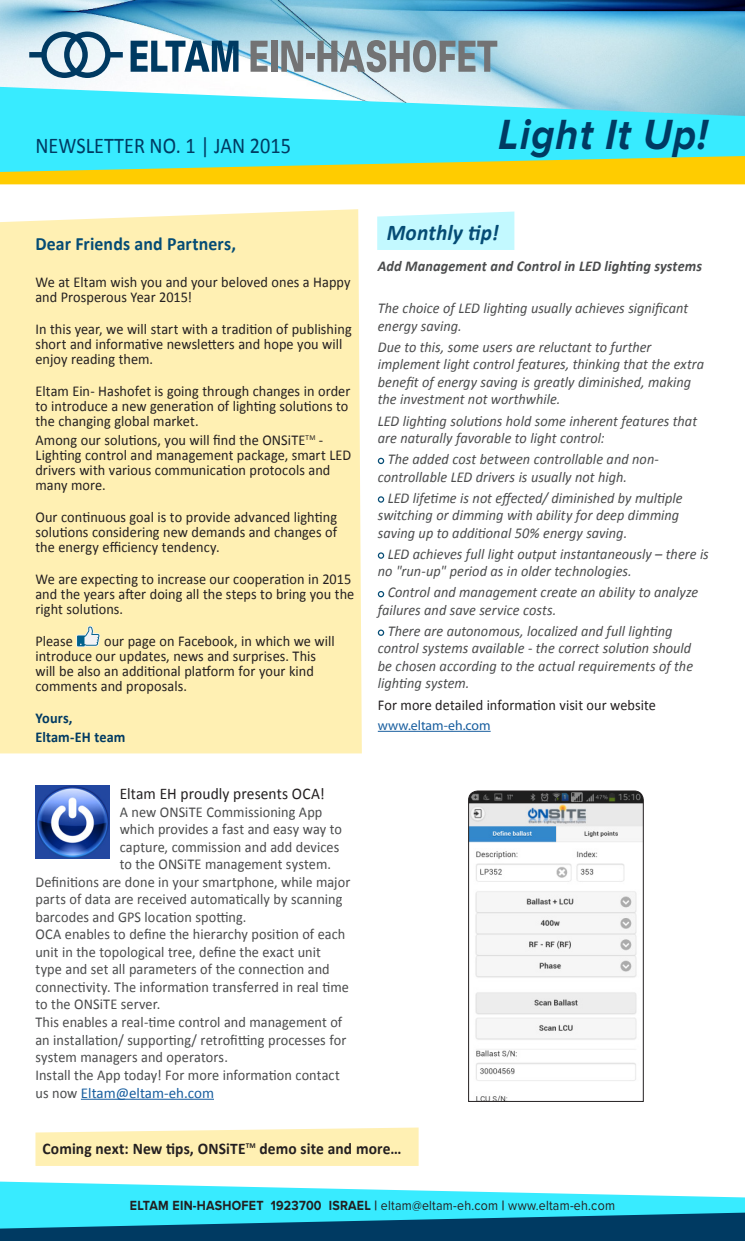
<style>
.page{position:relative;width:745px;height:1241px;background:#fff}
.page>*{position:absolute;margin:0;border:0;box-sizing:border-box;transform-origin:0 0}
.t1{font:italic 700 43.75px "Proxima Nova";letter-spacing:.03em;color:#003a62;scale:.9 1}
.t2{font:22.5px "Calibri";color:#003a62;scale:.9 1}
.Bullets{font:italic 700 22.5px "Calibri";letter-spacing:.005em;color:#054c75;scale:.95 1}
.Bullets-2{font:700 18.75px "Calibri";letter-spacing:.005em;color:#054c75;scale:.95 1}
.t3{font:700 16.25px "Calibri";letter-spacing:.01em;color:#231f20;scale:.95 1}
.t4{font:16.25px "Calibri";letter-spacing:.005em;color:#231f20;scale:.95 1}
.Bullets-3{font:15px/15px "Calibri";letter-spacing:.005em;color:#231f20;scale:.95 1}
.Bullets-4{font:italic 15px/17.5px "Calibri";letter-spacing:.005em;color:#4b4c4d;scale:.95 1}
.t5{font:15px/17.5px "Calibri";letter-spacing:.005em;color:#4b4c4d;scale:.95 1}
.Bullets-5{font:italic 700 15px "Calibri";letter-spacing:.01em;color:#4b4c4d;scale:.95 1}
.Bullets-6{font:700 15px "Calibri";letter-spacing:.005em;color:#003a62;scale:.95 1}
.t6{font:13.75px "Proxima Nova";letter-spacing:.02em;color:#231f20;scale:.9 1}
.t7{font:700 13.75px "Proxima Nova";letter-spacing:.02em;color:#231f20;scale:.9 1}
.Bullets-7{font:13.75px "Myriad Pro";color:#175d9e}
.s1{color:#175d9e}
.s2{font-weight:700}
</style>
<div class="page">
<div style="left:0;top:209px;width:361px;height:544px;background:#fff0b3"></div>
<svg style="left:377px;top:211px;width:137px;height:39px;background:#c7f9ff"></svg>
<svg style="left:35px;top:1127px;width:383px;height:38px;background:#fff1b9"></svg>
<img style="left:0;top:0;width:744px;height:87px">
<svg style="left:0;top:87px;width:744px;height:69px;background:#54e8fa"></svg>
<svg style="left:29px;top:32px;width:94px;height:46px"></svg>
<svg style="left:130px;top:41px;width:108px;height:31px"></svg>
<svg style="left:250px;top:41px;width:17px;height:31px"></svg>
<div style="left:271px;top:41px;width:6px;height:31px;background:#737374"></div>
<svg style="left:281px;top:41px;width:22px;height:31px"></svg>
<div style="left:306px;top:53px;width:8px;height:5px;background:#737374"></div>
<svg style="left:317px;top:40px;width:180px;height:32px;background:#93a3aa"></svg>
<hr style="left:377px;top:730px;width:113px;height:1px;background:#175d9e">
<div style="left:377px;top:457px;width:7px;height:7px;border:1px solid #054c75;border-radius:50%"></div>
<div style="left:377px;top:496px;width:7px;height:6px;border:1px solid #054c75;border-radius:50%"></div>
<div style="left:377px;top:552px;width:7px;height:6px;border:1px solid #054c75;border-radius:50%"></div>
<div style="left:377px;top:591px;width:7px;height:6px;border:1px solid #054c75;border-radius:50%"></div>
<div style="left:377px;top:629px;width:7px;height:6px;border:1px solid #054c75;border-radius:50%"></div>
<svg style="left:0;top:156px;width:744px;height:28px;background:#c6d448"></svg>
<svg style="left:0;top:1181px;width:744px;height:59px;background:#42b3cb"></svg>
<hr style="left:81px;top:1098px;width:133px;height:1px;background:#175d9e">
<svg style="left:468px;top:790px;width:175px;height:311px"></svg>
<svg style="left:76px;top:625px;width:24px;height:22px"></svg>
<img style="left:35px;top:785px;width:74px;height:73px">
<p class="t2" style="left:35px;top:130px;width:285px">NEWSLETTER NO 1. | JAN 2015</p>
<p class="t1" style="left:498px;top:110px;width:234px">Light It Up!</p>
<p class="Bullets-2" style="left:35px;top:230px;width:212px">Dear Friends and Partners,</p>
<p class="Bullets-3" style="left:35px;top:274px;width:333px">We at Eltam wish you and your beloved ones a Happy and Prosperous Year 2015!</p>
<p class="Bullets-3" style="left:35px;top:321px;width:334px">In this year, we will start with a tradition of publishing short and informative newsletters and hope you will enjoy reading them.</p>
<p class="Bullets-3" style="left:35px;top:383px;width:333px">Eltam Ein- Hashofet is going through changes in order to introduce a new generation of lighting solutions to the changing global market.</p>
<p class="Bullets-3" style="left:35px;top:432px;width:333px">Among our solutions, you will find the ONSiTE<sup>TM</sup> - Lighting control and management package, smart LED drivers with various communication protocols and many more.</p>
<p class="Bullets-3" style="left:35px;top:509px;width:319px;text-align:justify">Our continuous goal is to provide advanced lighting solutions considering new demands and changes of the energy efficiency tendency.</p>
<p class="Bullets-3" style="left:35px;top:571px;width:337px">We are expecting to increase our cooperation in 2015 and the years after doing all the steps to bring you the right solutions.</p>
<p class="Bullets-3" style="left:104px;top:633px;width:244px">our page on Facebook in, which we will</p>
<p class="Bullets-3" style="left:35px;top:633px;width:297px">Please<br>introduce our updates, news and surprises. This will be also an additional platform for your kind comments and proposals.</p>
<p class="Bullets-6" style="left:35px;top:707px;width:41px">Yours,</p>
<p class="Bullets-6" style="left:35px;top:726px;width:96px">Eltam-EH team</p>
<p class="t4" style="left:120px;top:782px;width:217px">Eltam EH proudly presents OCA!</p>
<p class="t5" style="left:120px;top:802px;width:235px">A new ONSiTE Commissioning App which provides a fast and easy way to capture, commission and add devices to the ONSiTE management system.</p>
<p class="t5" style="left:35px;top:872px;width:333px">Definitions are done in your smartphone, while major parts of data are received automatically by scanning barcodes and GPS location spotting.</p>
<p class="t5" style="left:35px;top:925px;width:331px">OCA enables to define the hierarchy position of each unit in the topological tree, define the exact unit type and set all parameters of the connection and connectivity. The information transferred in real time to the ONSiTE server.</p>
<p class="t5" style="left:35px;top:1012px;width:328px">This enables a real-time control and management of an installation/ supporting/ retrofitting processes for system managers and operators.</p>
<p class="t5" style="left:35px;top:1064px;width:322px;line-height:18px">Install the App today! For more information contact us now <span class="s1">Eltam@eltam-eh.com</span></p>
<p class="Bullets" style="left:386px;top:217px;width:119px">Monthly tip!</p>
<p class="Bullets-5" style="left:377px;top:256px;width:342px">Add Management and Control in LED lighting systems</p>
<p class="Bullets-4" style="left:377px;top:299px;width:328px">The choice of LED lighting usually achieves significant energy saving.</p>
<p class="Bullets-4" style="left:377px;top:337px;width:345px">Due to this, some users are reluctant to further implement light control features, thinking that the extra benefit of energy saving is greatly diminished, making the investment not worthwhile.</p>
<p class="Bullets-4" style="left:377px;top:411px;width:337px">LED lighting solutions hold some inherent features that are naturally favorable to light control:</p>
<p class="Bullets-4" style="left:377px;top:467px;width:264px">controllable LED drivers is usually not high.</p>
<p class="Bullets-4" style="left:387px;top:449px;width:287px">The added cost between controllable and non-</p>
<p class="Bullets-4" style="left:377px;top:488px;width:322px;text-indent:10px">LED lifetime is not effected/ diminished by multiple switching or dimming with ability for deep dimming saving up to additional 50% energy saving.</p>
<p class="Bullets-4" style="left:377px;top:544px;width:350px;text-indent:10px">LED achieves full light output instantaneously – there is no "run-up" period as in older technologies.</p>
<p class="Bullets-4" style="left:377px;top:583px;width:339px;text-indent:10px">Control and management create an ability to analyze failures and save service costs.</p>
<p class="Bullets-4" style="left:377px;top:621px;width:333px;text-indent:10px">There are autonomous, localized and full lighting control systems available - the correct solution should be chosen according to the actual requirements of the lighting system.</p>
<p class="Bullets-3" style="left:377px;top:696px;width:294px">For more detailed information visit our website</p>
<p class="Bullets-7" style="left:377px;top:716px;width:114px">www.eltam-eh.com</p>
<p class="t3" style="left:43px;top:1136px;width:379px">Coming next: New tips, ONSiTE<sup>TM</sup> demo site and more...</p>
<p class="t7" style="left:130px;top:1197px;width:150px">ELTAM EIN-HASHOFET</p>
<p class="t7" style="left:270px;top:1197px;width:58px">1923700</p>
<p class="t6" style="left:328px;top:1197px;width:319px"><span class="s2">ISRAEL |</span> eltam@eltam-eh.com <span class="s2">|</span> www.eltam-eh.com</p>
</div>
